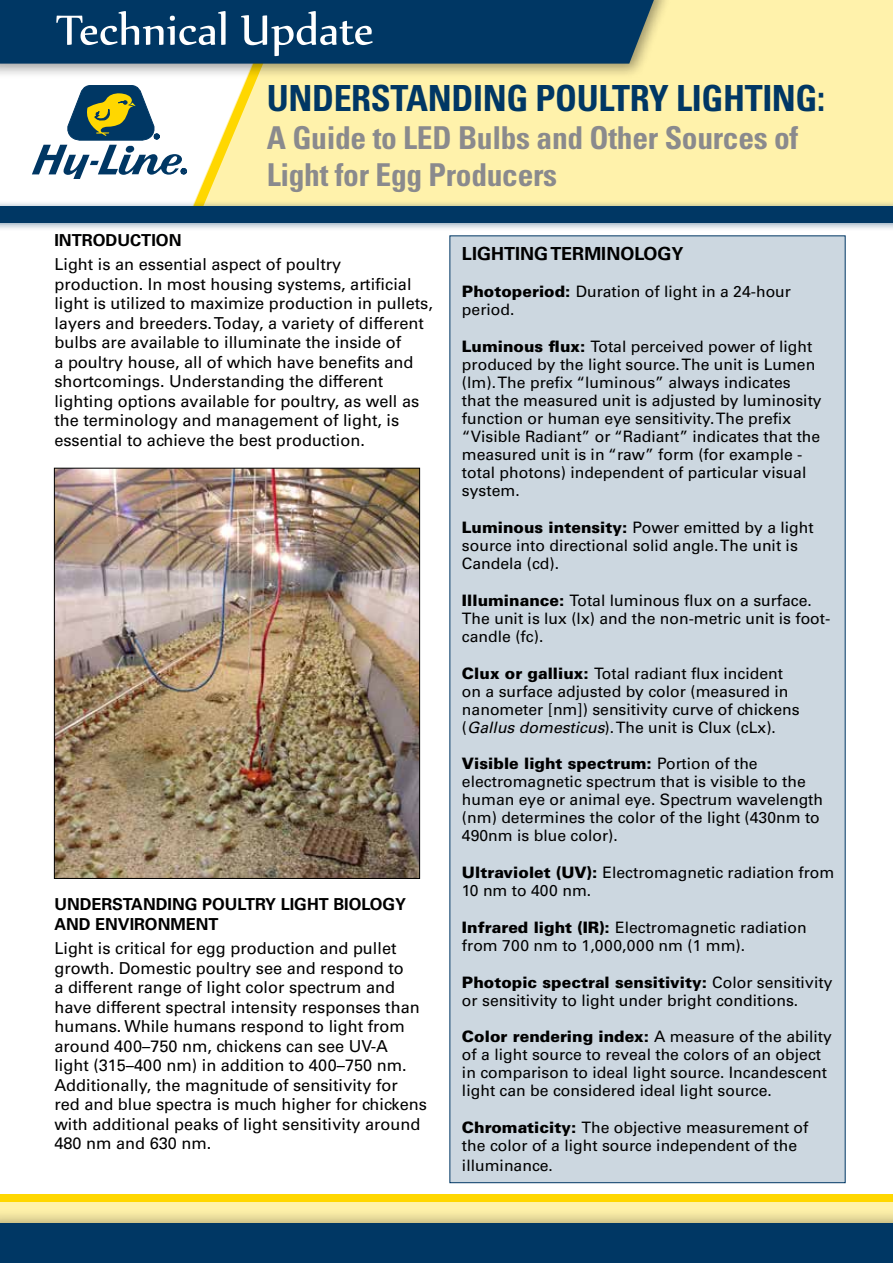
<style>
.page{position:relative;width:893px;height:1263px;background:#fff}
.page>*{position:absolute;margin:0;border:0;box-sizing:border-box;transform-origin:0 0}
.t1{font:51px "Nyala";color:#fff}
.t2{font:700 condensed 36px "Univers LT Std";letter-spacing:-.01em;color:#003764}
.t3{font:700 condensed 31.5px/37.5px "Univers LT Std";letter-spacing:-.01em;color:#8a8a8d}
.t4{font:700 18px "Univers LT Std";color:#000}
.t5{font:16.5px/19.5px "Univers LT Std";color:#000}
.t6{font:700 16.5px/19.5px "Univers LT Std";color:#000}
.t7{font:15.75px/18px "Univers LT Std";color:#000}
.s1{font-weight:900}
.s2{font-style:italic}
</style>
<div class="page">
<div style="left:0;top:1194px;width:893px;height:69px;background:#fff2ab"></div>
<div style="left:0;top:1194px;width:893px;height:8px;background:#ffd700"></div>
<div style="left:0;top:1207px;width:893px;height:56px;background:#000;opacity:.4"></div>
<div style="left:0;top:1223px;width:893px;height:40px;background:#003764"></div>
<div style="left:183px;top:0;width:710px;height:214px;background:#fff2ab"></div>
<div style="left:0;top:200px;width:893px;height:32px;background:#003764;opacity:.5"></div>
<div style="left:0;top:206px;width:893px;height:16px;background:#003764"></div>
<div style="left:0;top:0;width:673px;height:79px;background:#000;opacity:.4"></div>
<svg style="left:0;top:0;width:658px;height:206px"></svg>
<div style="left:449px;top:235px;width:396px;height:948px;background:#ccd7e0"></div>
<img style="left:56px;top:470px;width:362px;height:407px">
<div style="left:54px;top:468px;width:366px;height:411px;border:1px solid #000"></div>
<h1 class="t1" style="left:56px;top:-1px;width:319px">Technical Update</h1>
<h2 class="t2" style="left:267px;top:76px;width:560px">UNDERSTANDING POULTRY LIGHTING:</h2>
<h3 class="t3" style="left:267px;top:119px;width:533px">A Guide to LED Bulbs and Other Sources of<br>Light for Egg Producers</h3>
<p class="t6" style="left:54px;top:230px;width:129px">INTRODUCTION</p>
<p class="t5" style="left:54px;top:255px;width:380px">Light is an essential aspect of poultry production. In most housing systems, artificial light is utilized to maximize production in pullets, layers and breeders. Today, a variety of different bulbs are available to illuminate the inside of<br>a poultry house, all of which have benefits and shortcomings. Understanding the different lighting options available for poultry, as well as the terminology and management of light, is essential to achieve the best production.</p>
<p class="t6" style="left:54px;top:894px;width:353px">UNDERSTANDING POULTRY LIGHT BIOLOGY<br>AND ENVIRONMENT</p>
<p class="t5" style="left:54px;top:939px;width:374px">Light is critical for egg production and pullet growth. Domestic poultry see and respond to<br>a different range of light color spectrum and have different spectral intensity responses than humans. While humans respond to light from around 400–750 nm, chickens can see UV-A<br>light (315–400 nm) in addition to 400–750 nm.<br>Additionally, the magnitude of sensitivity for red and blue spectra is much higher for chickens with additional peaks of light sensitivity around 480 nm and 630 nm.</p>
<p class="t4" style="left:462px;top:243px;width:223px">LIGHTING TERMINOLOGY</p>
<p class="t7" style="left:462px;top:283px;width:331px"><span class="s1">Photoperiod:</span> Duration of light in a 24-hour period.</p>
<p class="t7" style="left:462px;top:337px;width:361px"><span class="s1">Luminous flux:</span> Total perceived power of light produced by the light source. The unit is Lumen (lm). The prefix “luminous” always indicates that the measured unit is adjusted by luminosity function or human eye sensitivity. The prefix “Visible Radiant” or “Radiant” indicates that the measured unit is in “raw” form (for example - total photons) independent of particular visual system.</p>
<p class="t7" style="left:462px;top:518px;width:353px"><span class="s1">Luminous intensity:</span> Power emitted by a light source into directional solid angle. The unit is<br>Candela (cd).</p>
<p class="t7" style="left:462px;top:591px;width:370px"><span class="s1">Illuminance:</span> Total luminous flux on a surface.<br>The unit is lux (lx) and the non-metric unit is foot&shy;candle (fc).</p>
<p class="t7" style="left:462px;top:664px;width:339px"><span class="s1">Clux or galliux:</span> Total radiant flux incident on a surface adjusted by color (measured in nanometer [nm]) sensitivity curve of chickens (<span class="s2">Gallus domesticus</span>). The unit is Clux (cLx).</p>
<p class="t7" style="left:462px;top:754px;width:363px"><span class="s1">Visible light spectrum:</span> Portion of the electromagnetic spectrum that is visible to the human eye or animal eye. Spectrum wavelength (nm) determines the color of the light (430nm to 490nm is blue color).</p>
<p class="t7" style="left:462px;top:863px;width:374px"><span class="s1">Ultraviolet (UV):</span> Electromagnetic radiation from<br>10 nm to 400 nm.</p>
<p class="t7" style="left:462px;top:918px;width:346px"><span class="s1">Infrared light (IR):</span> Electromagnetic radiation from 700 nm to 1,000,000 nm (1 mm).</p>
<p class="t7" style="left:462px;top:973px;width:372px"><span class="s1">Photopic spectral sensitivity:</span> Color sensitivity or sensitivity to light under bright conditions.</p>
<p class="t7" style="left:462px;top:1028px;width:371px"><span class="s1">Color rendering index:</span> A measure of the ability of a light source to reveal the colors of an object in comparison to ideal light source. Incandescent light can be considered ideal light source.</p>
<p class="t7" style="left:462px;top:1119px;width:348px"><span class="s1">Chromaticity:</span> The objective measurement of the color of a light source independent of the</p>
<p class="t7" style="left:462px;top:1156px;width:93px">illuminance.</p>
</div>
